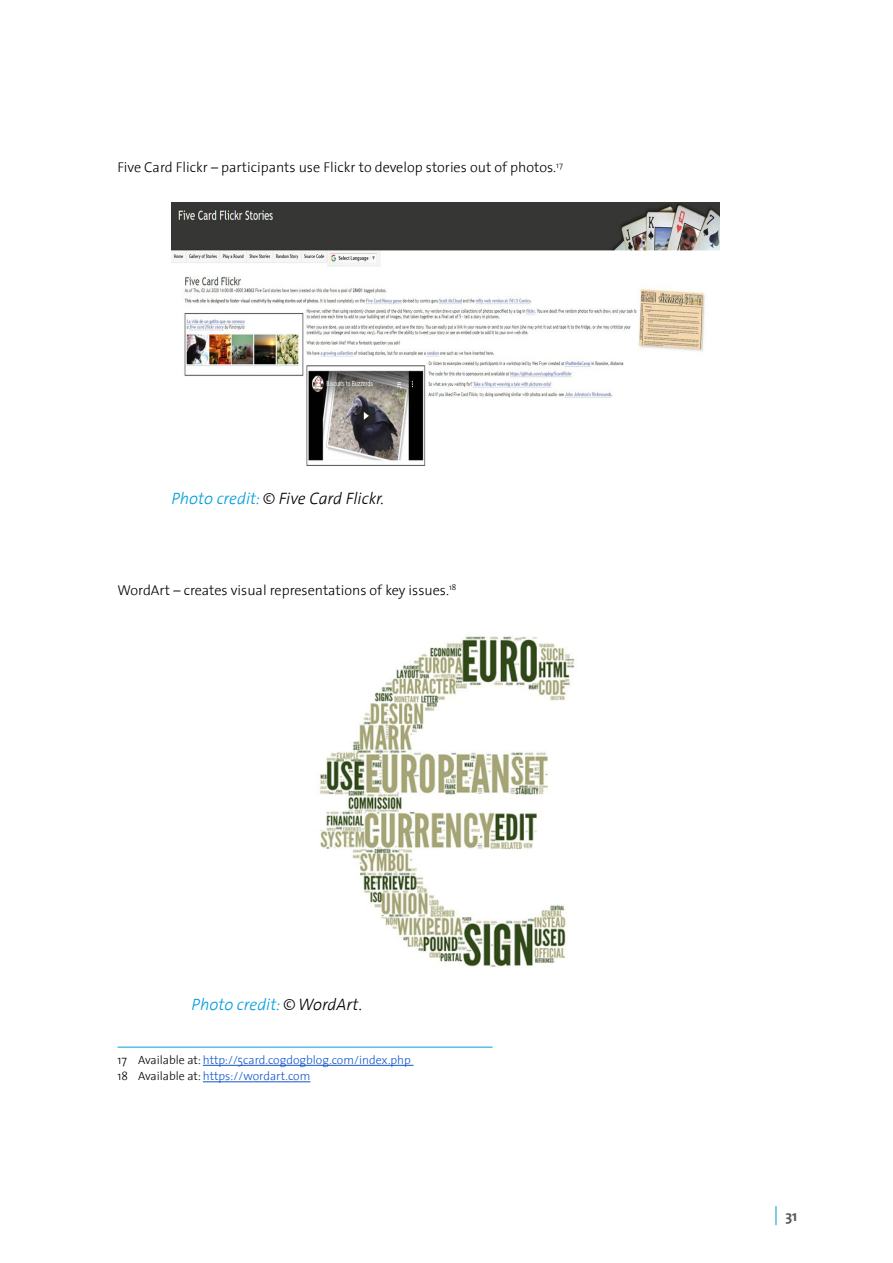
<style>
.page{position:relative;width:893px;height:1263px;background:#fff}
.page>*{position:absolute;margin:0;border:0;box-sizing:border-box;transform-origin:0 0}
.t1{font:italic 300 16.65px "The Sans";color:#000}
.t2{font:italic 300 16.65px "The Sans";color:#009ddc}
.t3{font:700 15px "The Sans";color:#58595b}
.t4{font:300 14.25px "The Sans";color:#000}
.t5{font:300 12px/16.5px "The Sans";color:#15c}
.s1{color:#009ddc}
.s2{color:#000}
</style>
<div class="page">
<svg style="left:776px;top:1206px;width:1px;height:19px"></svg>
<hr style="left:117px;top:1047px;width:375px;height:1px;background:#009ddc">
<hr style="left:203px;top:1065px;width:210px;height:1px;background:#15c">
<hr style="left:203px;top:1081px;width:107px;height:1px;background:#15c">
<img style="left:171px;top:202px;width:549px;height:264px">
<img style="left:319px;top:636px;width:256px;height:332px">
<p class="t4" style="left:117px;top:156px;width:447px">Five Card Flickr – participants use Flickr to develop stories out of photos.<sup>17</sup></p>
<p class="t1" style="left:171px;top:485px;width:214px"><span class="s1">Photo credit:</span> © Five Card Flickr.</p>
<p class="t4" style="left:118px;top:578px;width:340px">WordArt – creates visual representations of key issues.<sup>18</sup></p>
<p class="t2" style="left:192px;top:990px;width:172px">Photo credit: <span class="s2">© WordArt.</span></p>
<p class="t5" style="left:117px;top:1051px;width:295px"><span class="s2">17 Available at:</span> http://5card.cogdogblog.com/index.php<br><span class="s2">18 Available at:</span> https://wordart.com</p>
<p class="t3" style="left:785px;top:1204px;width:13px">31</p>
</div>
